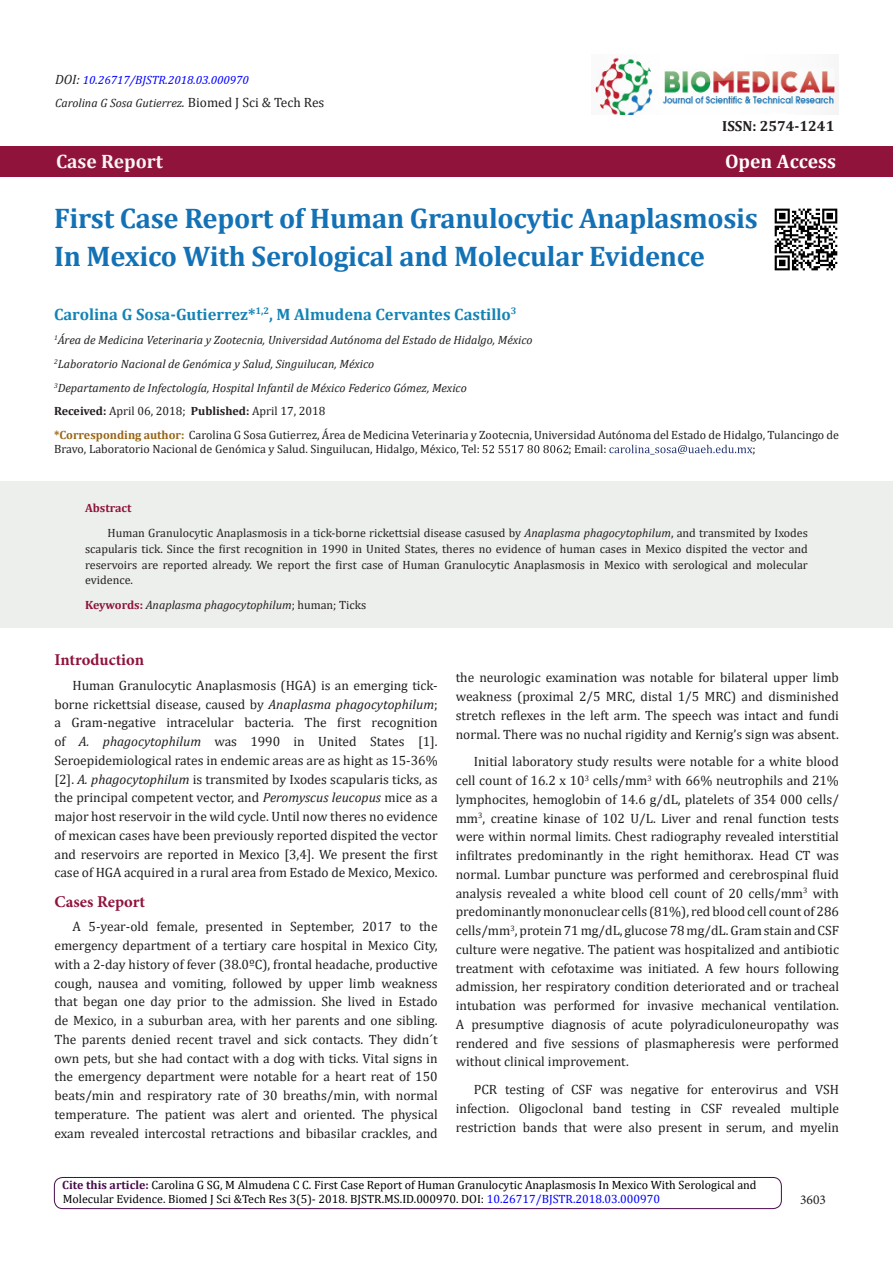
<style>
.page{position:relative;width:893px;height:1263px;background:#fff}
.page>*{position:absolute;margin:0;border:0;box-sizing:border-box;transform-origin:0 0}
.t1{font:700 28.5px/37.5px "Cambria";letter-spacing:-.01em;color:#1371b5}
.t2{font:700 19.5px "Cambria";color:#f6f6f6}
.t3{font:700 19.5px "Cambria";color:#fff}
.t4{font:700 16.5px "Cambria";color:#1383b5}
.t5{font:700 16.5px "Minion Pro";color:#8f133a}
.t6{font:700 14.7px "Cambria";color:#231f20}
.t7{font:13.5px/18.8px "Cambria";color:#231f20;text-align:justify}
.t8{font:13.5px "Minion Pro";color:#231f20}
.t9{font:12px/15.8px "Cambria";color:#231f20}
.t10{font:italic 12px "Cambria";color:#231f20}
.t11{font:12px "Cambria";color:#000}
.t12{font:italic 12px "Cambria";color:#00f}
.t13{font:700 12px "Cambria";color:#8f133a}
.s1{font-size:13.5px;color:#231f20}
.s2{font-size:13.5px}
.s3{font-style:normal;font-size:13.5px}
.s4{font-weight:700}
.s5{font-weight:700;color:#996515}
.s6{font-style:italic}
.s7{font-weight:700;font-style:normal;color:#8f133a}
.s8{font-style:normal}
.s9{font-weight:700;color:#480a4b}
.s10{color:#00f}
</style>
<div class="page">
<svg style="left:483px;top:445px;width:85px;height:8px"></svg>
<svg style="left:609px;top:445px;width:143px;height:10px"></svg>
<img style="left:594px;top:54px;width:244px;height:60px">
<div style="left:54px;top:1177px;width:728px;height:32px;border:1px solid #480a4b;border-radius:8px"></div>
<div style="left:0;top:146px;width:893px;height:31px;background:#8f133a"></div>
<div style="left:0;top:481px;width:893px;height:147px;background:#edefed"></div>
<img style="left:774px;top:208px;width:64px;height:63px">
<p class="t12" style="left:55px;top:72px;width:195px"><span class="s1">DOI:</span> 10.26717/BJSTR.2018.03.000970</p>
<p class="t10" style="left:55px;top:94px;width:271px">Carolina G Sosa Gutierrez<span class="s2">.</span> <span class="s3">Biomed J Sci &amp; Tech Res</span></p>
<p class="t6" style="left:722px;top:116px;width:114px">ISSN: 2574-1241</p>
<p class="t2" style="left:56px;top:147px;width:108px">Case Report</p>
<p class="t3" style="left:725px;top:147px;width:112px">Open Access</p>
<p class="t1" style="left:54px;top:199px;width:705px">First Case Report of Human Granulocytic Anaplasmosis<br>In Mexico With Serological and Molecular Evidence</p>
<p class="t4" style="left:54px;top:303px;width:464px">Carolina G Sosa-Gutierrez*<sup>1,2</sup>, M Almudena Cervantes Castillo<sup>3</sup></p>
<p class="t10" style="left:54px;top:331px;width:480px"><sup>1</sup>Área de Medicina Veterinaria y Zootecnia, Universidad Autónoma del Estado de Hidalgo, México</p>
<p class="t10" style="left:54px;top:355px;width:322px"><sup>2</sup>Laboratorio Nacional de Genómica y Salud, Singuilucan, México</p>
<p class="t10" style="left:54px;top:379px;width:414px"><sup>3</sup>Departamento de Infectología, Hospital Infantil de México Federico Gómez, Mexico</p>
<p class="t9" style="left:54px;top:403px;width:273px"><span class="s4">Received:</span> April 06, 2018; <span class="s4">Published:</span> April 17, 2018</p>
<p class="t9" style="left:54px;top:427px;width:786px;line-height:14.4px"><span class="s5">*Corresponding author:</span> Carolina G Sosa Gutierrez, Área de Medicina Veterinaria y Zootecnia, Universidad Autónoma del Estado de Hidalgo, Tulancingo de<br>Bravo, Laboratorio Nacional de Genómica y Salud. Singuilucan, Hidalgo, México, Tel:</p>
<p class="t9" style="left:568px;top:441px;width:40px">; Email:</p>
<p class="t9" style="left:752px;top:441px;width:5px">;</p>
<p class="t13" style="left:85px;top:500px;width:48px">Abstract</p>
<p class="t9" style="left:85px;top:525px;width:724px;text-align:justify;text-indent:22px">Human Granulocytic Anaplasmosis in a tick-borne rickettsial disease casused by <span class="s6">Anaplasma phagocytophilum</span>, and transmited by Ixodes scapularis tick. Since the first recognition in 1990 in United States, theres no evidence of human cases in Mexico dispited the vector and reservoirs are reported already. We report the first case of Human Granulocytic Anaplasmosis in Mexico with serological and molecular evidence.</p>
<p class="t10" style="left:85px;top:597px;width:283px"><span class="s7">Keywords:</span> Anaplasma phagocytophilum<span class="s8">; human; Ticks</span></p>
<p class="t5" style="left:54px;top:648px;width:91px">Introduction</p>
<p class="t7" style="left:54px;top:676px;width:385px;text-indent:18px">Human Granulocytic Anaplasmosis (HGA) is an emerging tick&shy;borne rickettsial disease, caused by <span class="s6">Anaplasma phagocytophilum</span>; a Gram-negative intracelular bacteria. The first recognition of <span class="s6">A. phagocytophilum</span> was 1990 in United States [1].<br>Seroepidemiological rates in endemic areas are as hight as 15-36% [2]. <span class="s6">A. phagocytophilum</span> is transmited by Ixodes scapularis ticks, as the principal competent vector, and <span class="s6">Peromyscus leucopus</span> mice as a major host reservoir in the wild cycle. Until now theres no evidence of mexican cases have been previously reported dispited the vector and reservoirs are reported in Mexico [3,4]. We present the first case of HGA acquired in a rural area from Estado de Mexico, Mexico.</p>
<p class="t5" style="left:54px;top:890px;width:92px">Cases Report</p>
<p class="t7" style="left:54px;top:917px;width:385px;text-indent:18px">A 5-year-old female, presented in September, 2017 to the emergency department of a tertiary care hospital in Mexico City, with a 2-day history of fever (38.0ºC), frontal headache, productive cough, nausea and vomiting, followed by upper limb weakness that began one day prior to the admission. She lived in Estado de Mexico, in a suburban area, with her parents and one sibling.<br>The parents denied recent travel and sick contacts. They didn´t own pets, but she had contact with a dog with ticks. Vital signs in the emergency department were notable for a heart reat of 150 beats/min and respiratory rate of 30 breaths/min, with normal temperature. The patient was alert and oriented. The physical exam revealed intercostal retractions and bibasilar crackles, and</p>
<p class="t7" style="left:456px;top:668px;width:385px">the neurologic examination was notable for bilateral upper limb weakness (proximal 2/5 MRC, distal 1/5 MRC) and disminished stretch reflexes in the left arm. The speech was intact and fundi normal. There was no nuchal rigidity and Kernig’s sign was absent.</p>
<p class="t7" style="left:456px;top:752px;width:385px;text-indent:18px">Initial laboratory study results were notable for a white blood cell count of 16.2 x 10<sup>3</sup> cells/mm<sup>3</sup> with 66% neutrophils and 21% lymphocites, hemoglobin of 14.6 g/dL, platelets of 354 000 cells/ mm<sup>3</sup>, creatine kinase of 102 U/L. Liver and renal function tests were within normal limits. Chest radiography revealed interstitial infiltrates predominantly in the right hemithorax. Head CT was normal. Lumbar puncture was performed and cerebrospinal fluid analysis revealed a white blood cell count of 20 cells/mm<sup>3</sup> with predominantly mononuclear cells (81%), red blood cell count of 286 cells/mm<sup>3</sup>, protein 71 mg/dL, glucose 78 mg/dL. Gram stain and CSF culture were negative. The patient was hospitalized and antibiotic treatment with cefotaxime was initiated. A few hours following admission, her respiratory condition deteriorated and or tracheal intubation was performed for invasive mechanical ventilation.<br>A presumptive diagnosis of acute polyradiculoneuropathy was rendered and five sessions of plasmapheresis were performed without clinical improvement.</p>
<p class="t7" style="left:456px;top:1080px;width:385px;text-indent:18px">PCR testing of CSF was negative for enterovirus and VSH infection. Oligoclonal band testing in CSF revealed multiple restriction bands that were also present in serum, and myelin</p>
<p class="t11" style="left:62px;top:1177px;width:696px"><span class="s9">Cite this article:</span> Carolina G SG, M Almudena C C. First Case Report of Human Granulocytic Anaplasmosis In Mexico With Serological and</p>
<p class="t11" style="left:63px;top:1192px;width:599px">Molecular Evidence. Biomed J Sci &amp;Tech Res 3(5)- 2018. BJSTR.MS.ID.000970. DOI: <span class="s10">10.26717/BJSTR.2018.03.000970</span></p>
<p class="t8" style="left:800px;top:1191px;width:27px">3603</p>
</div>
